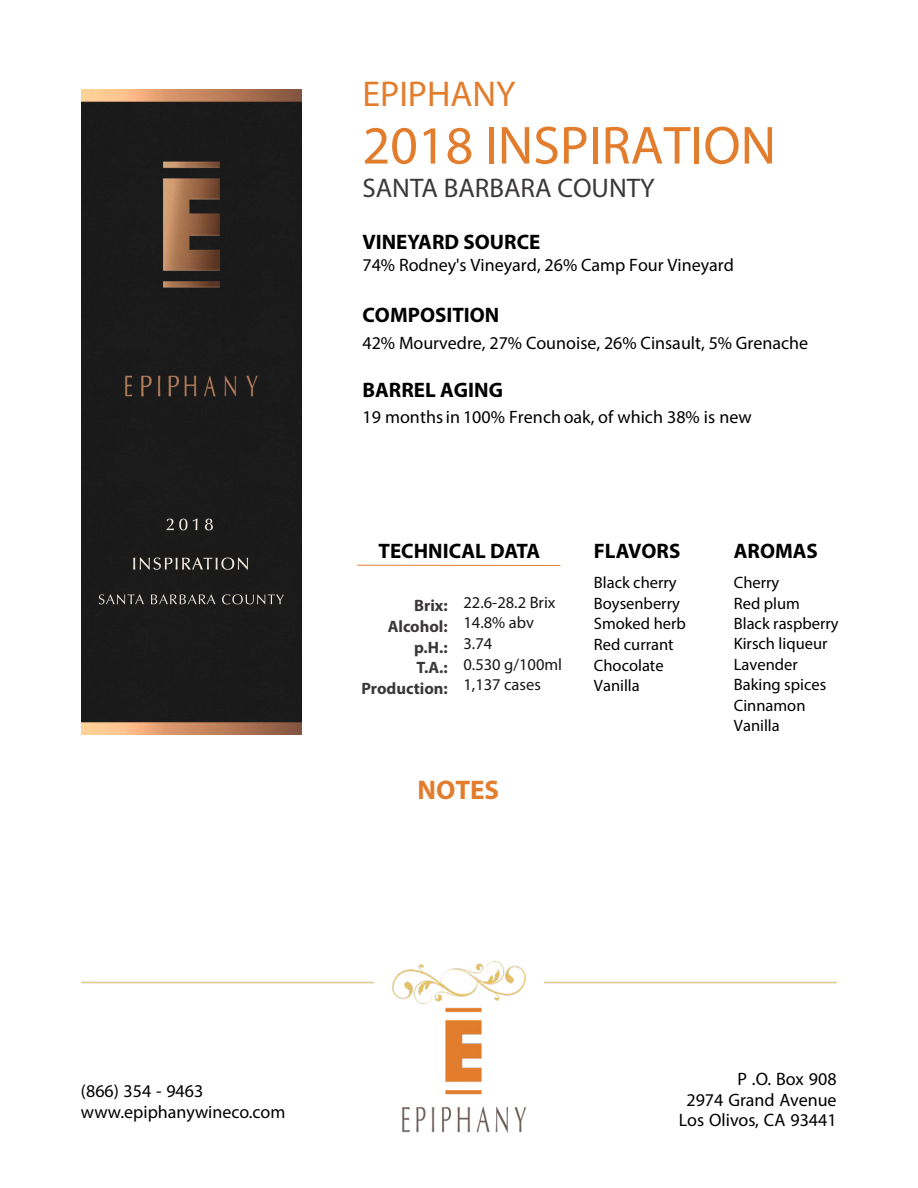
<style>
.page{position:relative;width:918px;height:1188px;background:#fff}
.page>*{position:absolute;margin:0;border:0;box-sizing:border-box;transform-origin:0 0}
.t1{font:54px "Myriad Pro";color:#e27d2d}
.t2{font:36px "Myriad Pro";color:#e27d2d}
.t3{font:27px "Myriad Pro";color:#3b3838}
.t4{font:700 27px "Myriad Pro";color:#e27d2d}
.t5{font:700 21px "Myriad Pro";color:#000}
.t6{font:18px/20.7px "Myriad Pro";color:#000;text-align:right}
.t7{font:16.5px/20.4px "Myriad Pro";color:#000}
.t8{font:16.5px/20.7px "Myriad Pro";color:#171717}
.t9{font:700 16.5px/20.7px "Myriad Pro";color:#3b3838;text-align:right}
</style>
<div class="page">
<img style="left:81px;top:90px;width:220px;height:645px">
<img style="left:402px;top:1003px;width:125px;height:130px">
<img style="left:81px;top:961px;width:756px;height:42px">
<hr style="left:357px;top:565px;width:203px;height:1px;background:#e27d2d">
<h2 class="t2" style="left:362px;top:79px;width:155px">EPIPHANY</h2>
<h1 class="t1" style="left:362px;top:123px;width:415px">2018 INSPIRATION</h1>
<h3 class="t3" style="left:362px;top:176px;width:294px">SANTA BARBARA COUNTY</h3>
<p class="t5" style="left:362px;top:233px;width:179px">VINEYARD SOURCE</p>
<p class="t6" style="left:362px;top:255px;width:373px">74% Rodney's Vineyard, 26% Camp Four Vineyard</p>
<p class="t5" style="left:362px;top:306px;width:138px">COMPOSITION</p>
<p class="t6" style="left:362px;top:332px;width:447px">42% Mourvedre, 27% Counoise, 26% Cinsault, 5% Grenache</p>
<p class="t5" style="left:362px;top:381px;width:142px">BARREL AGING</p>
<p class="t6" style="left:362px;top:407px;width:391px">19 monthsin 100% French oak, of which 38% is new</p>
<p class="t5" style="left:379px;top:543px;width:163px">TECHNICAL DATA</p>
<p class="t9" style="left:361px;top:597px;width:88px">Brix:<br>Alcohol: p.H.:<br>T.A.:<br>Production:</p>
<p class="t8" style="left:463px;top:593px;width:100px">22.6-28.2 Brix<br>14.8% abv<br>3.74<br>0.530 g/100ml<br>1,137 cases</p>
<p class="t5" style="left:594px;top:542px;width:88px">FLAVORS</p>
<p class="t7" style="left:594px;top:572px;width:93px">Black cherry<br>Boysenberry<br>Smoked herb<br>Red currant<br>Chocolate<br>Vanilla</p>
<h3 class="t4" style="left:417px;top:773px;width:83px">NOTES</h3>
<p class="t5" style="left:734px;top:542px;width:86px">AROMAS</p>
<p class="t7" style="left:734px;top:572px;width:106px">Cherry<br>Red plum<br>Black raspberry<br>Kirsch liqueur<br>Lavender<br>Baking spices<br>Cinnamon<br>Vanilla</p>
<p class="t6" style="left:81px;top:1082px;width:206px;text-align:left">(866) 354 - 9463 www.epiphanywineco.com</p>
<p class="t6" style="left:679px;top:1070px;width:159px">P .O. Box 908<br>2974 Grand Avenue<br>Los Olivos, CA 93441</p>
</div>
